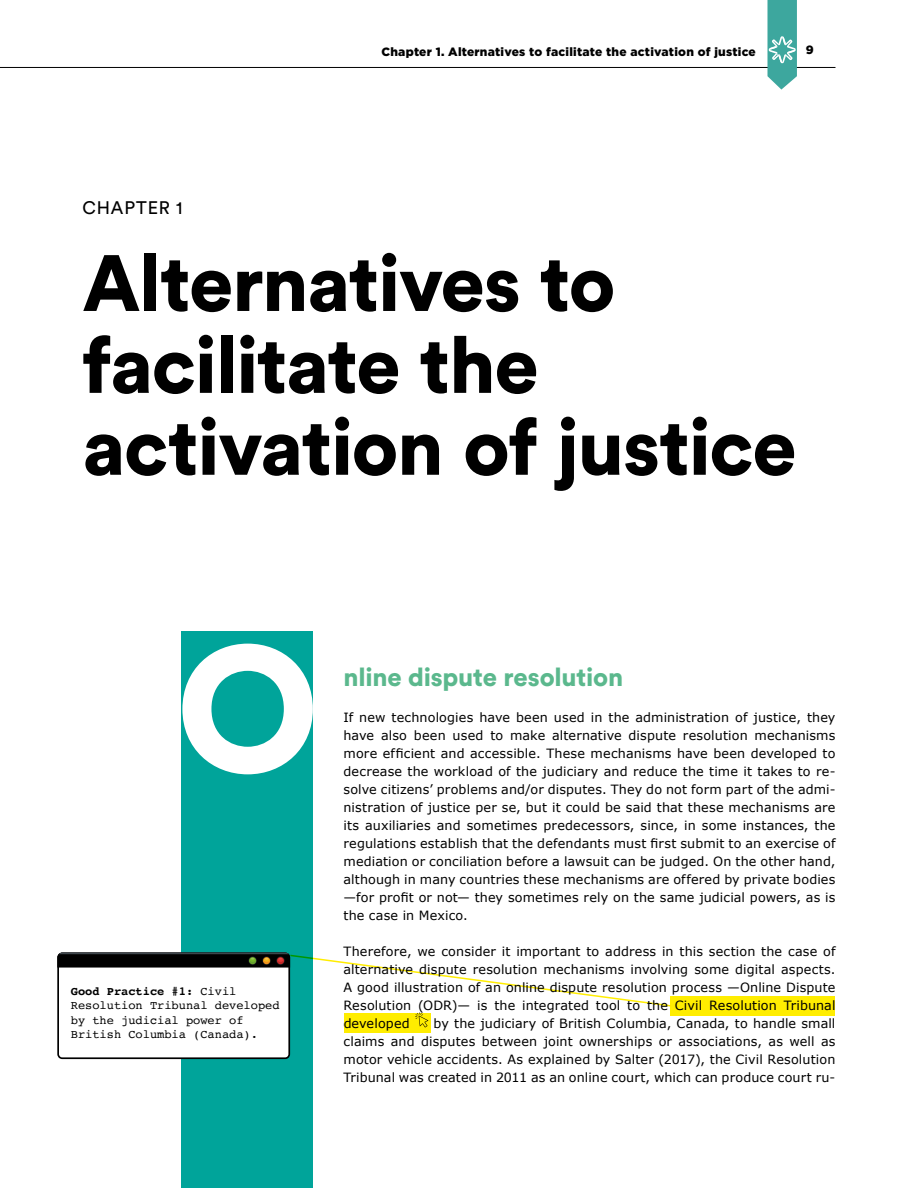
<style>
.page{position:relative;width:918px;height:1188px;background:#fff}
.page>*{position:absolute;margin:0;border:0;box-sizing:border-box;transform-origin:0 0}
.t1{font:900 177px "Circular Std";color:#fff}
.t2{font:900 78.75px/81.9px "Circular Std";letter-spacing:-.015em;color:#000}
.t3{font:900 25.5px "Circular Std";letter-spacing:-.005em;color:#5bb88d}
.t4{font:18px "Circular Std";letter-spacing:.045em;color:#000}
.t5{font:12.75px/18px "Verdana";letter-spacing:.01em;color:#000;text-align:justify}
.t6{font:12px/14.4px "Courier";color:#000}
.t7{font:900 12px "Gotham";letter-spacing:.02em;color:#000}
.s1{font-weight:700}
</style>
<div class="page">
<hr style="left:0;top:67px;width:835px;height:1px;background:#000">
<svg style="left:767px;top:0;width:30px;height:90px"></svg>
<div style="left:182px;top:631px;width:132px;height:557px;background:#00a49a"></div>
<div style="left:670px;top:996px;width:166px;height:19px;background:#ffed00"></div>
<svg style="left:57px;top:953px;width:615px;height:106px"></svg>
<p class="t7" style="left:381px;top:45px;width:376px">Chapter 1. Alternatives to facilitate the activation of justice</p>
<p class="t7" style="left:806px;top:43px;width:9px">9</p>
<h3 class="t4" style="left:83px;top:197px;width:101px">CHAPTER 1</h3>
<h2 class="t2" style="left:82px;top:241px;width:716px">Alternatives to facilitate the activation of justice</h2>
<h1 class="t1" style="left:176px;top:592px;width:145px">O</h1>
<p class="t6" style="left:71px;top:984px;width:210px"><span class="s1">Good Practice #1:</span> Civil<br>Resolution Tribunal developed by the judicial power of<br>British Columbia (Canada).</p>
<h3 class="t3" style="left:344px;top:660px;width:281px">nline dispute resolution</h3>
<p class="t5" style="left:344px;top:708px;width:494px">If new technologies have been used in the administration of justice, they have also been used to make alternative dispute resolution mechanisms more efficient and accessible. These mechanisms have been developed to decrease the workload of the judiciary and reduce the time it takes to re&shy;solve citizens’ problems and/or disputes. They do not form part of the admi&shy;nistration of justice per se, but it could be said that these mechanisms are its auxiliaries and sometimes predecessors, since, in some instances, the regulations establish that the defendants must first submit to an exercise of mediation or conciliation before a lawsuit can be judged. On the other hand, although in many countries these mechanisms are offered by private bodies —for profit or not— they sometimes rely on the same judicial powers, as is the case in Mexico.</p>
<p class="t5" style="left:344px;top:942px;width:494px">Therefore, we consider it important to address in this section the case of alternative dispute resolution mechanisms involving some digital aspects.<br>A good illustration of an online dispute resolution process —Online Dispute Resolution (ODR)— is the integrated tool to the Civil Resolution Tribunal developed</p>
<p class="t5" style="left:343px;top:1014px;width:494px;text-indent:90px">by the judiciary of British Columbia, Canada, to handle small claims and disputes between joint ownerships or associations, as well as motor vehicle accidents. As explained by Salter (2017), the Civil Resolution Tribunal was created in 2011 as an online court, which can produce court ru-</p>
</div>
